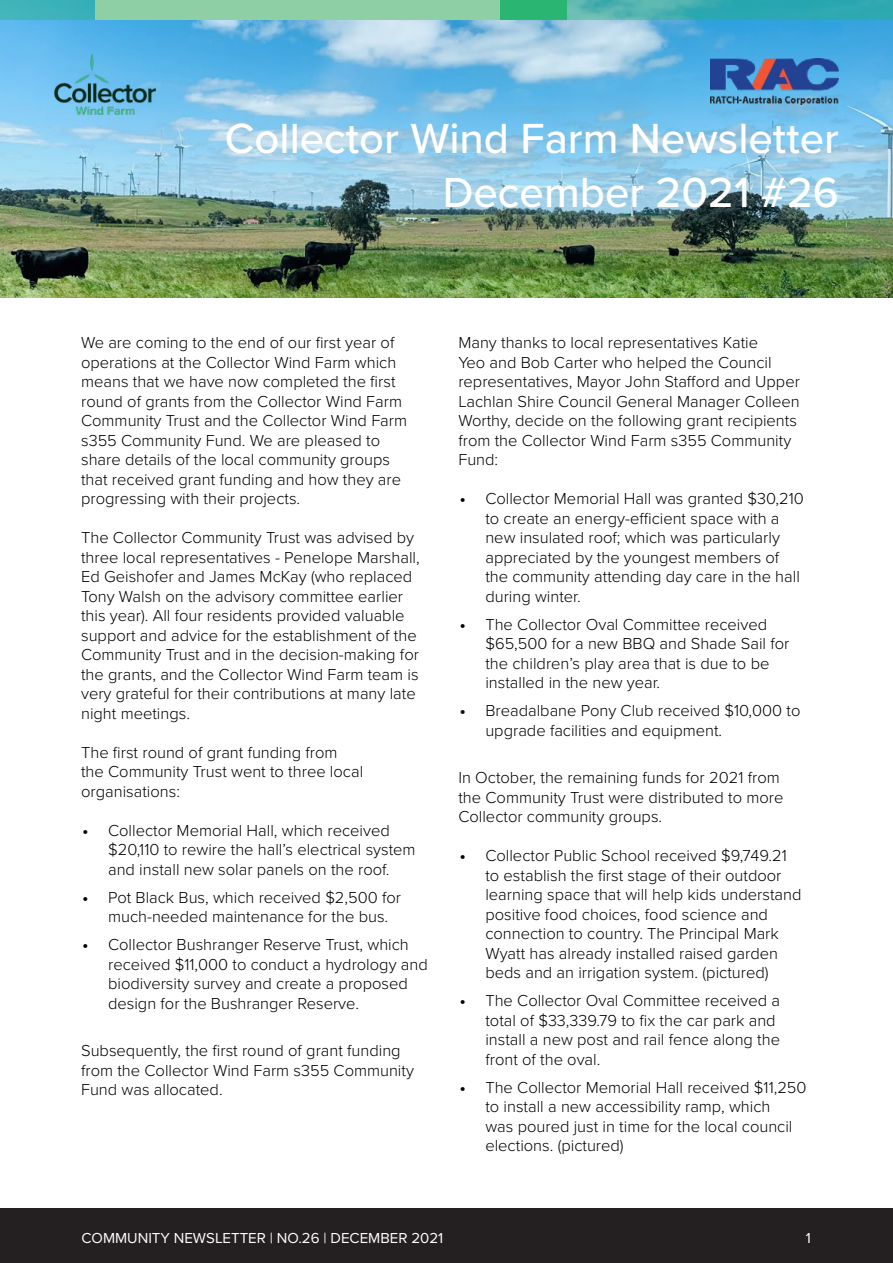
<style>
.page{position:relative;width:893px;height:1263px;background:#fff}
.page>*{position:absolute;margin:0;border:0;box-sizing:border-box;transform-origin:0 0}
.t1{font:500 43.65px/53.6px "Proxima Nova";color:#fff;text-align:right}
.t2{font:300 16.5px/19.5px "Proxima Nova";color:#000}
.t3{font:15px "Proxima Nova";color:#fff}
.s1{font-weight:700}
</style>
<div class="page">
<img style="left:0;top:20px;width:893px;height:278px">
<svg style="left:0;top:0;width:893px;height:20px;background:#3badb2"></svg>
<div style="left:499px;top:0;width:68px;height:20px;background:#2bb573"></div>
<div style="left:95px;top:0;width:404px;height:20px;background:#8fcfa6"></div>
<img style="left:710px;top:59px;width:129px;height:45px">
<div style="left:0;top:1209px;width:893px;height:54px;background:#241f21"></div>
<img style="left:54px;top:53px;width:101px;height:62px">
<h1 class="t1" style="left:225px;top:110px;width:616px">Collector Wind Farm Newsletter<br>December 2021 #26</h1>
<p class="t2" style="left:81px;top:332px;width:327px">We are coming to the end of our first year of operations at the Collector Wind Farm which means that we have now completed the first round of grants from the Collector Wind Farm Community Trust and the Collector Wind Farm s355 Community Fund. We are pleased to share details of the local community groups that received grant funding and how they are progressing with their projects.</p>
<p class="t2" style="left:81px;top:527px;width:340px">The Collector Community Trust was advised by three local representatives - Penelope Marshall, Ed Geishofer and James McKay (who replaced Tony Walsh on the advisory committee earlier this year). All four residents provided valuable support and advice for the establishment of the Community Trust and in the decision-making for the grants, and the Collector Wind Farm team is very grateful for their contributions at many late night meetings.</p>
<p class="t2" style="left:81px;top:741px;width:284px">The first round of grant funding from the Community Trust went to three local organisations:</p>
<p class="t2" style="left:108px;top:819px;width:309px;text-indent:-26px"><span class="s1">•</span> Collector Memorial Hall, which received $20,110 to rewire the hall’s electrical system and install new solar panels on the roof.</p>
<p class="t2" style="left:108px;top:886px;width:295px;text-indent:-26px"><span class="s1">•</span> Pot Black Bus, which received $2,500 for much-needed maintenance for the bus.</p>
<p class="t2" style="left:108px;top:934px;width:321px;text-indent:-26px"><span class="s1">•</span> Collector Bushranger Reserve Trust, which received $11,000 to conduct a hydrology and biodiversity survey and create a proposed design for the Bushranger Reserve.</p>
<p class="t2" style="left:81px;top:1040px;width:334px">Subsequently, the first round of grant funding from the Collector Wind Farm s355 Community<br>Fund was allocated.</p>
<p class="t2" style="left:458px;top:332px;width:343px">Many thanks to local representatives Katie<br>Yeo and Bob Carter who helped the Council representatives, Mayor John Stafford and Upper Lachlan Shire Council General Manager Colleen Worthy, decide on the following grant recipients from the Collector Wind Farm s355 Community Fund:</p>
<p class="t2" style="left:485px;top:488px;width:320px;text-indent:-26px"><span class="s1">•</span> Collector Memorial Hall was granted $30,210 to create an energy-efficient space with a new insulated roof; which was particularly appreciated by the youngest members of the community attending day care in the hall during winter.</p>
<p class="t2" style="left:485px;top:614px;width:306px;text-indent:-26px"><span class="s1">•</span> The Collector Oval Committee received $65,500 for a new BBQ and Shade Sail for the children’s play area that is due to be installed in the new year.</p>
<p class="t2" style="left:485px;top:700px;width:317px;text-indent:-26px"><span class="s1">•</span> Breadalbane Pony Club received $10,000 to upgrade facilities and equipment.</p>
<p class="t2" style="left:458px;top:767px;width:327px">In October, the remaining funds for 2021 from the Community Trust were distributed to more<br>Collector community groups.</p>
<p class="t2" style="left:485px;top:845px;width:318px;text-indent:-26px"><span class="s1">•</span> Collector Public School received $9,749.21 to establish the first stage of their outdoor learning space that will help kids understand positive food choices, food science and connection to country. The Principal Mark Wyatt has already installed raised garden beds and an irrigation system. (pictured)</p>
<p class="t2" style="left:485px;top:990px;width:296px;text-indent:-26px"><span class="s1">•</span> The Collector Oval Committee received a total of $33,339.79 to fix the car park and install a new post and rail fence along the front of the oval.</p>
<p class="t2" style="left:485px;top:1077px;width:323px;text-indent:-26px"><span class="s1">•</span> The Collector Memorial Hall received $11,250 to install a new accessibility ramp, which<br>was poured just in time for the local council elections. (pictured)</p>
<p class="t3" style="left:81px;top:1226px;width:363px">COMMUNITY NEWSLETTER | NO.26 | DECEMBER 2021</p>
<p class="t3" style="left:806px;top:1227px;width:7px">1</p>
</div>
